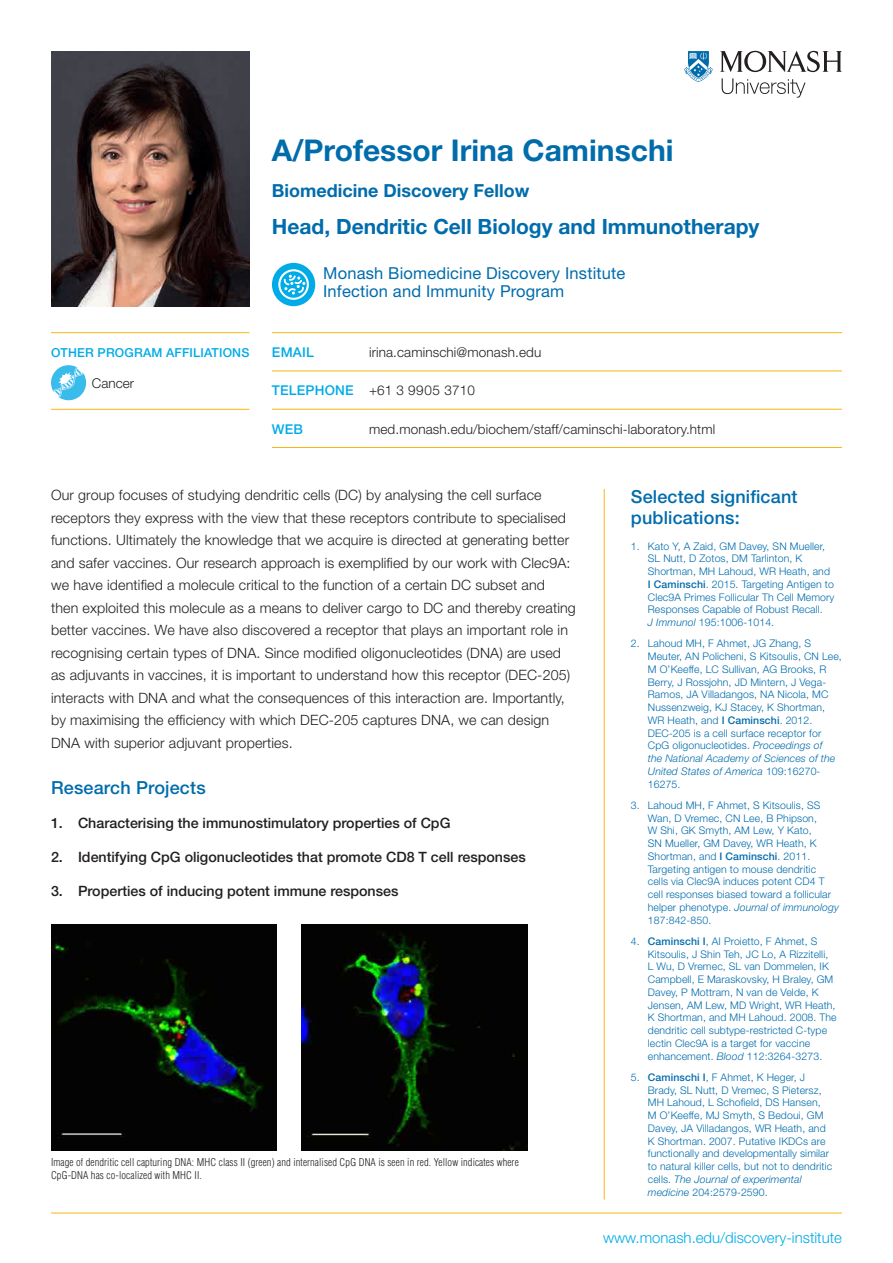
<style>
.page{position:relative;width:893px;height:1263px;background:#fff}
.page>*{position:absolute;margin:0;border:0;box-sizing:border-box;transform-origin:0 0}
._00_Title_and_Name{font:700 30px "Helvetica Neue LT";color:#006cac}
._01_Position_Title{font:700 21px "Helvetica Neue LT";color:#006cac}
._09_Significant_Pubs{font:500 18px/21px "Helvetica Neue LT";letter-spacing:.01em;color:#006cac}
._01_Position_Title-2{font:700 18px "Helvetica Neue LT";color:#006cac}
._07_Blue_Subheading{font:500 18px "Helvetica Neue LT";letter-spacing:.01em;color:#006cac}
._02_Department___Uni{font:16.5px/18px "Helvetica Neue LT";letter-spacing:.01em;color:#006cac}
.t1{font:300 15px "Helvetica Neue LT";color:#00abe7}
._05_Profile_Body_Tex{font:300 14.25px/22.5px "Helvetica Neue LT";letter-spacing:.01em;color:#231f20}
.t2{font:500 14.25px "Helvetica Neue LT";color:#231f20}
._04_Staff_member_con{font:300 13.5px "Helvetica Neue LT";letter-spacing:.01em;color:#231f20}
._03_Contact_Category{font:500 13.5px "Helvetica Neue LT";letter-spacing:.015em;color:#00abe7}
._03_Contact_Category-2{font:500 12.3px "Helvetica Neue LT";letter-spacing:.015em;color:#00abe7}
.t3{font:300 10.5px/12.8px "Helvetica Neue LT";letter-spacing:.01em;color:#006cac}
._10_Profile_Image_Ca{font:300 condensed 10.5px/13.5px "Helvetica";letter-spacing:.01em;color:#231f20}
.s1{font-weight:500}
.s2{font-style:italic}
</style>
<div class="page">
<hr style="left:51px;top:1213px;width:791px;height:1px;background:#fbb416">
<svg style="left:722px;top:78px;width:83px;height:20px"></svg>
<svg style="left:684px;top:51px;width:29px;height:31px"></svg>
<svg style="left:720px;top:51px;width:122px;height:21px"></svg>
<img style="left:51px;top:51px;width:198px;height:255px">
<div style="left:272px;top:263px;width:43px;height:43px;background:#00abe7;border-radius:50%"></div>
<svg style="left:278px;top:269px;width:31px;height:31px"></svg>
<hr style="left:272px;top:332px;width:97px;height:1px;background:#fbb416">
<hr style="left:369px;top:332px;width:473px;height:1px;background:#fbb416">
<hr style="left:272px;top:371px;width:97px;height:1px;background:#fbb416">
<hr style="left:369px;top:371px;width:473px;height:1px;background:#fbb416">
<hr style="left:272px;top:409px;width:97px;height:1px;background:#fbb416">
<hr style="left:369px;top:409px;width:473px;height:1px;background:#fbb416">
<hr style="left:272px;top:447px;width:97px;height:1px;background:#fbb416">
<hr style="left:369px;top:447px;width:473px;height:1px;background:#fbb416">
<img style="left:51px;top:924px;width:226px;height:226px">
<img style="left:302px;top:924px;width:226px;height:226px">
<hr style="left:604px;top:489px;width:1px;height:710px;background:#fbb416">
<hr style="left:51px;top:409px;width:41px;height:1px;background:#fbb416">
<hr style="left:92px;top:409px;width:157px;height:1px;background:#fbb416">
<hr style="left:51px;top:332px;width:41px;height:1px;background:#fbb416">
<hr style="left:92px;top:332px;width:157px;height:1px;background:#fbb416">
<svg style="left:51px;top:365px;width:35px;height:35px"></svg>
<p class="_03_Contact_Category-2" style="left:51px;top:345px;width:200px">OTHER PROGRAM AFFILIATIONS</p>
<p class="_04_Staff_member_con" style="left:92px;top:375px;width:44px">Cancer</p>
<p class="_00_Title_and_Name" style="left:272px;top:131px;width:403px">A/Professor Irina Caminschi</p>
<p class="_01_Position_Title-2" style="left:272px;top:180px;width:259px">Biomedicine Discovery Fellow</p>
<p class="_01_Position_Title" style="left:272px;top:214px;width:489px">Head, Dendritic Cell Biology and Immunotherapy</p>
<p class="_02_Department___Uni" style="left:323px;top:264px;width:304px">Monash Biomedicine Discovery Institute<br>Infection and Immunity Program</p>
<p class="_03_Contact_Category" style="left:272px;top:344px;width:43px">EMAIL</p>
<p class="_04_Staff_member_con" style="left:369px;top:344px;width:174px">irina.caminschi@monash.edu</p>
<p class="_03_Contact_Category" style="left:272px;top:382px;width:83px">TELEPHONE</p>
<p class="_04_Staff_member_con" style="left:369px;top:382px;width:107px">+61 3 9905 3710</p>
<p class="_03_Contact_Category" style="left:272px;top:421px;width:33px">WEB</p>
<p class="_04_Staff_member_con" style="left:369px;top:421px;width:348px">med.monash.edu/biochem/staff/caminschi-laboratory.html</p>
<p class="_05_Profile_Body_Tex" style="left:51px;top:484px;width:526px">Our group focuses of studying dendritic cells (DC) by analysing the cell surface receptors they express with the view that these receptors contribute to specialised functions. Ultimately the knowledge that we acquire is directed at generating better and safer vaccines. Our research approach is exemplified by our work with Clec9A: we have identified a molecule critical to the function of a certain DC subset and then exploited this molecule as a means to deliver cargo to DC and thereby creating better vaccines. We have also discovered a receptor that plays an important role in recognising certain types of DNA. Since modified oligonucleotides (DNA) are used as adjuvants in vaccines, it is important to understand how this receptor (DEC-205) interacts with DNA and what the consequences of this interaction are. Importantly, by maximising the efficiency with which DEC-205 captures DNA, we can design DNA with superior adjuvant properties.</p>
<p class="_07_Blue_Subheading" style="left:51px;top:777px;width:156px">Research Projects</p>
<p class="t2" style="left:51px;top:814px;width:401px">1. Characterising the immunostimulatory properties of CpG</p>
<p class="t2" style="left:51px;top:848px;width:476px">2. Identifying CpG oligonucleotides that promote CD8 T cell responses</p>
<p class="t2" style="left:51px;top:882px;width:349px">3. Properties of inducing potent immune responses</p>
<p class="_10_Profile_Image_Ca" style="left:51px;top:1155px;width:469px">Image of dendritic cell capturing DNA: MHC class II (green) and internalised CpG DNA is seen in red. Yellow indicates where<br>CpG-DNA has co-localized with MHC II.</p>
<p class="_09_Significant_Pubs" style="left:631px;top:486px;width:168px">Selected significant publications:</p>
<p class="t3" style="left:648px;top:539px;width:188px;text-indent:-17px">1. Kato Y, A Zaid, GM Davey, SN Mueller, SL Nutt, D Zotos, DM Tarlinton, K Shortman, MH Lahoud, WR Heath, and <span class="s1">I Caminschi</span>. 2015. Targeting Antigen to Clec9A Primes Follicular Th Cell Memory Responses Capable of Robust Recall.<br><span class="s2">J Immunol</span> 195:1006-1014.</p>
<p class="t3" style="left:648px;top:637px;width:195px;text-indent:-17px">2. Lahoud MH, F Ahmet, JG Zhang, S Meuter, AN Policheni, S Kitsoulis, CN Lee, M O’Keeffe, LC Sullivan, AG Brooks, R Berry, J Rossjohn, JD Mintern, J Vega-Ramos, JA Villadangos, NA Nicola, MC Nussenzweig, KJ Stacey, K Shortman, WR Heath, and <span class="s1">I Caminschi</span>. 2012.<br>DEC-205 is a cell surface receptor for CpG oligonucleotides. <span class="s2">Proceedings of<br>the National Academy of Sciences of the United States of America</span> 109:16270- 16275.</p>
<p class="t3" style="left:648px;top:798px;width:193px;text-indent:-17px">3. Lahoud MH, F Ahmet, S Kitsoulis, SS Wan, D Vremec, CN Lee, B Phipson,<br>W Shi, GK Smyth, AM Lew, Y Kato,<br>SN Mueller, GM Davey, WR Heath, K Shortman, and <span class="s1">I Caminschi</span>. 2011.<br>Targeting antigen to mouse dendritic cells via Clec9A induces potent CD4 T cell responses biased toward a follicular helper phenotype. <span class="s2">Journal of immunology </span>187:842-850.</p>
<p class="t3" style="left:648px;top:934px;width:190px;text-indent:-17px">4. <span class="s1">Caminschi I</span>, AI Proietto, F Ahmet, S Kitsoulis, J Shin Teh, JC Lo, A Rizzitelli,<br>L Wu, D Vremec, SL van Dommelen, IK Campbell, E Maraskovsky, H Braley, GM Davey, P Mottram, N van de Velde, K Jensen, AM Lew, MD Wright, WR Heath, K Shortman, and MH Lahoud. 2008. The dendritic cell subtype-restricted C-type lectin Clec9A is a target for vaccine enhancement. <span class="s2">Blood</span> 112:3264-3273.</p>
<p class="t3" style="left:648px;top:1070px;width:186px;text-indent:-17px">5. <span class="s1">Caminschi I</span>, F Ahmet, K Heger, J Brady, SL Nutt, D Vremec, S Pietersz, MH Lahoud, L Schofield, DS Hansen,<br>M O’Keeffe, MJ Smyth, S Bedoui, GM Davey, JA Villadangos, WR Heath, and K Shortman. 2007. Putative IKDCs are functionally and developmentally similar to natural killer cells, but not to dendritic cells. <span class="s2">The Journal of experimental medicine</span> 204:2579-2590.</p>
<h3 class="t1" style="left:603px;top:1229px;width:240px">www.monash.edu/discovery-institute</h3>
</div>
